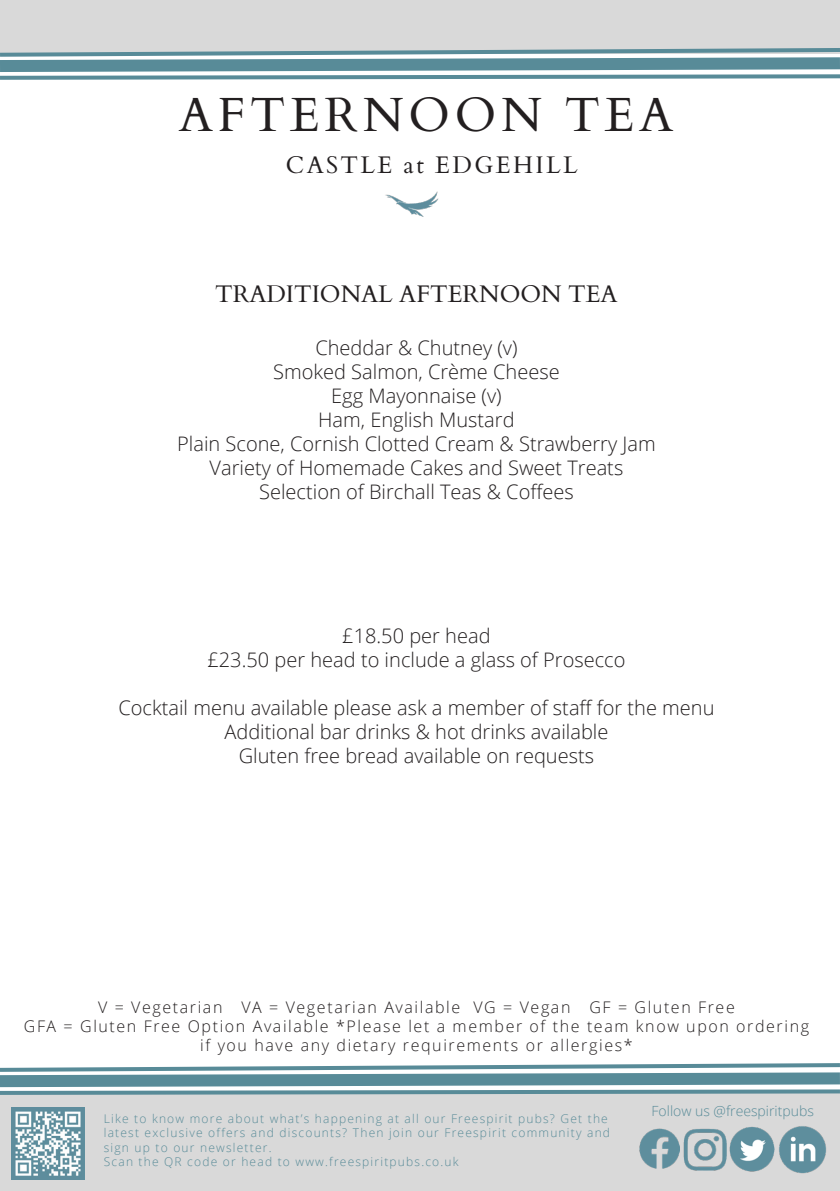
<style>
.page{position:relative;width:840px;height:1191px;background:#fff}
.page>*{position:absolute;margin:0;border:0;box-sizing:border-box;transform-origin:0 0}
.t1{font:48px "Cardo";letter-spacing:.1em;color:#231f20}
.t2{font:24px "Cardo";color:#231f20}
.t3{font:24px "Cardo";letter-spacing:.1em;color:#231f20}
.t4{font:300 20px "Open Sans";color:#231f20}
.t5{font:300 16px/19.2px "Open Sans";letter-spacing:.1em;color:#231f20;text-align:center}
.t6{font:300 14px "Open Sans";color:#588b98}
.t7{font:300 12px/14.4px "Open Sans";letter-spacing:.1em;color:#588b98}
</style>
<div class="page">
<div style="left:0;top:0;width:839px;height:53px;background:#d9d9d9"></div>
<div style="left:0;top:1093px;width:839px;height:98px;background:#d9d9d9"></div>
<img style="left:779px;top:1126px;width:47px;height:48px">
<img style="left:729px;top:1126px;width:45px;height:45px">
<img style="left:683px;top:1128px;width:42px;height:42px">
<img style="left:639px;top:1128px;width:40px;height:40px">
<svg style="left:0;top:48px;width:839px;height:32px"></svg>
<svg style="left:0;top:1063px;width:839px;height:32px"></svg>
<img style="left:385px;top:191px;width:54px;height:26px">
<img style="left:12px;top:1107px;width:72px;height:73px">
<p class="t1" style="left:179px;top:77px;width:495px">AFTERNOON TEA</p>
<p class="t3" style="left:286px;top:145px;width:293px">CASTLE at EDGEHILL</p>
<p class="t2" style="left:215px;top:274px;width:404px">TRADITIONAL AFTERNOON TEA</p>
<p class="t4" style="left:315px;top:334px;width:203px">Cheddar &amp; Chutney (v)</p>
<p class="t4" style="left:273px;top:358px;width:288px">Smoked Salmon, Crème Cheese</p>
<p class="t4" style="left:331px;top:382px;width:172px">Egg Mayonnaise (v)</p>
<p class="t4" style="left:318px;top:406px;width:198px">Ham, English Mustard</p>
<p class="t4" style="left:177px;top:430px;width:479px">Plain Scone, Cornish Clotted Cream &amp; Strawberry Jam</p>
<p class="t4" style="left:209px;top:454px;width:415px">Variety of Homemade Cakes and Sweet Treats</p>
<p class="t4" style="left:259px;top:478px;width:316px">Selection of Birchall Teas &amp; Coffees</p>
<p class="t4" style="left:342px;top:622px;width:150px">£18.50 per head</p>
<p class="t4" style="left:207px;top:646px;width:419px">£23.50 per head to include a glass of Prosecco</p>
<p class="t4" style="left:118px;top:694px;width:597px">Cocktail menu available please ask a member of staff for the menu</p>
<p class="t4" style="left:224px;top:718px;width:385px">Additional bar drinks &amp; hot drinks available</p>
<p class="t4" style="left:239px;top:742px;width:356px">Gluten free bread available on requests</p>
<p class="t5" style="left:98px;top:996px;width:638px">V = Vegetarian VA = Vegetarian Available VG = Vegan GF = Gluten Free</p>
<p class="t5" style="left:24px;top:1016px;width:786px">GFA = Gluten Free Option Available *Please let a member of the team know upon ordering if you have any dietary requirements or allergies*</p>
<p class="t7" style="left:104px;top:1111px;width:507px">Like to know more about what’s happening at all our Freespirit pubs? Get the latest exclusive offers and discounts? Then join our Freespirit community and sign up to our newsletter.</p>
<p class="t7" style="left:104px;top:1154px;width:356px">Scan the QR code or head to www.freespiritpubs.co.uk</p>
<p class="t6" style="left:651px;top:1101px;width:164px">Follow us @freespiritpubs</p>
</div>
